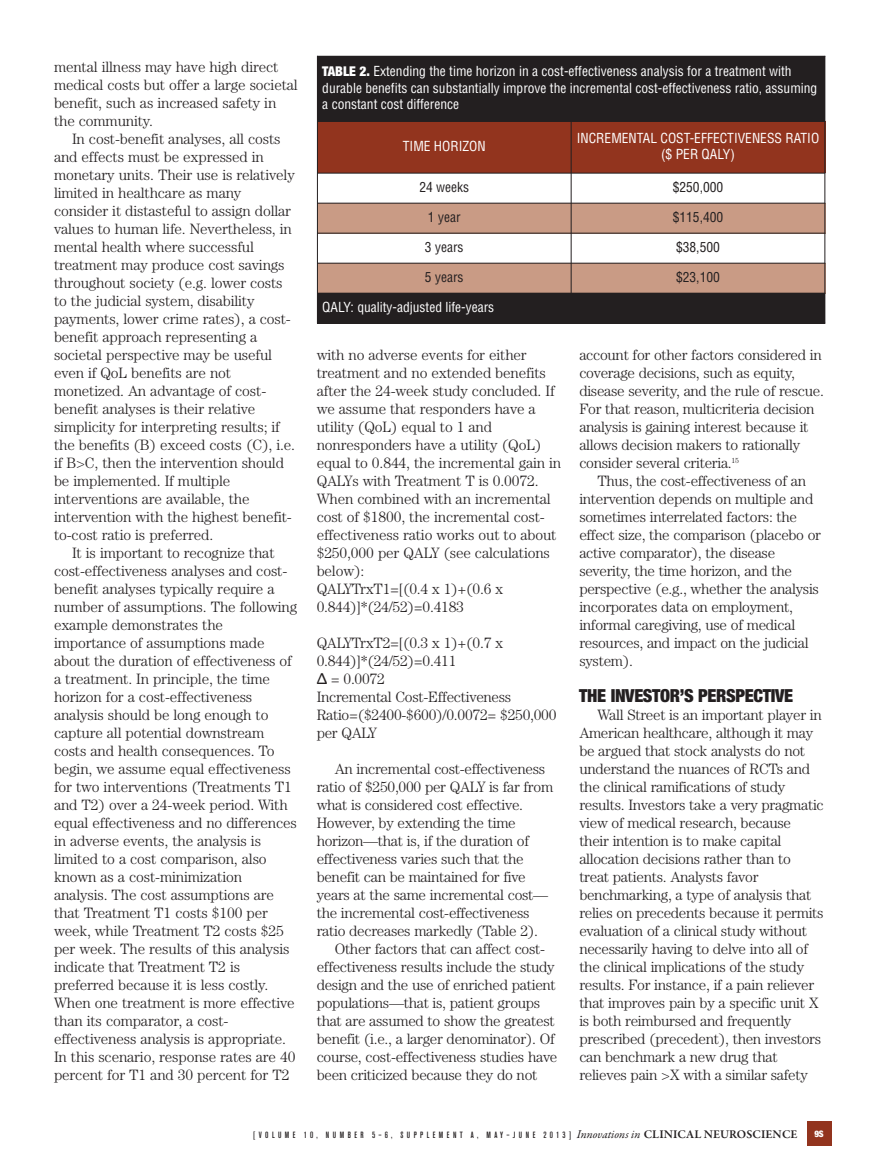
<style>
.page{position:relative;width:878px;height:1175px;background:#fff}
.page>*{position:absolute;margin:0;border:0;box-sizing:border-box;transform-origin:0 0}
.t1{font:900 condensed 18px "Helvetica Neue LT Std";letter-spacing:-.02em;color:#231f20}
.t2{font:300 15px/18px "Century Std";letter-spacing:-.01em;color:#231f20}
.t3{font:condensed 13.5px/16.5px "Helvetica";color:#fff}
.t4{font:condensed 13.5px "Helvetica";color:#231f20}
.t5{font:500 condensed 9px "Akzidenz Grotesk BE";letter-spacing:.39em;color:#231f20}
.t6{font:900 condensed 9px "Helvetica Neue LT Std";color:#fff}
.s1{font-family:"Helvetica Neue LT Std";font-weight:900}
.s2{font-family:"Lucida Grande";font-weight:400}
.s3{font-family:"Garamond Premr Pro";font-weight:400;font-style:italic;font-stretch:normal;font-size:12px}
.s4{font-family:"Garamond Premr Pro";font-weight:600;font-stretch:normal;font-size:12px}
</style>
<div class="page">
<div style="left:806px;top:1121px;width:25px;height:24px;background:#92341e"></div>
<div style="left:317px;top:56px;width:507px;height:65px;background:#231f20"></div>
<div style="left:317px;top:121px;width:254px;height:52px;background:#92341e"></div>
<div style="left:571px;top:121px;width:254px;height:52px;background:#92341e"></div>
<div style="left:317px;top:203px;width:254px;height:30px;background:#c99b85"></div>
<div style="left:571px;top:203px;width:254px;height:30px;background:#c99b85"></div>
<div style="left:317px;top:263px;width:254px;height:30px;background:#c99b85"></div>
<div style="left:571px;top:263px;width:254px;height:30px;background:#c99b85"></div>
<div style="left:317px;top:293px;width:507px;height:30px;background:#231f20"></div>
<hr style="left:317px;top:56px;width:1px;height:267px;background:#231f20">
<hr style="left:570px;top:121px;width:1px;height:172px;background:#231f20">
<hr style="left:824px;top:56px;width:1px;height:267px;background:#231f20">
<hr style="left:317px;top:121px;width:508px;height:1px;background:#231f20">
<hr style="left:317px;top:173px;width:508px;height:1px;background:#231f20">
<hr style="left:317px;top:203px;width:508px;height:1px;background:#231f20">
<hr style="left:317px;top:233px;width:508px;height:1px;background:#231f20">
<hr style="left:317px;top:263px;width:508px;height:1px;background:#231f20">
<hr style="left:317px;top:323px;width:508px;height:1px;background:#231f20">
<p class="t2" style="left:54px;top:59px;width:245px">mental illness may have high direct medical costs but offer a large societal benefit, such as increased safety in the community.</p>
<p class="t2" style="left:54px;top:131px;width:243px;text-indent:18px">In cost-benefit analyses, all costs and effects must be expressed in monetary units. Their use is relatively limited in healthcare as many consider it distasteful to assign dollar values to human life. Nevertheless, in mental health where successful treatment may produce cost savings throughout society (e.g. lower costs to the judicial system, disability payments, lower crime rates), a cost&shy;benefit approach representing a societal perspective may be useful even if QoL benefits are not monetized. An advantage of cost&shy;benefit analyses is their relative simplicity for interpreting results; if the benefits (B) exceed costs (C), i.e. if B&gt;C, then the intervention should be implemented. If multiple interventions are available, the intervention with the highest benefit&shy;to-cost ratio is preferred.</p>
<p class="t2" style="left:54px;top:545px;width:245px;text-indent:18px">It is important to recognize that cost-effectiveness analyses and cost&shy;benefit analyses typically require a number of assumptions. The following example demonstrates the importance of assumptions made about the duration of effectiveness of a treatment. In principle, the time horizon for a cost-effectiveness analysis should be long enough to capture all potential downstream costs and health consequences. To begin, we assume equal effectiveness for two interventions (Treatments T1 and T2) over a 24-week period. With equal effectiveness and no differences in adverse events, the analysis is limited to a cost comparison, also known as a cost-minimization analysis. The cost assumptions are that Treatment T1 costs $100 per week, while Treatment T2 costs $25 per week. The results of this analysis indicate that Treatment T2 is preferred because it is less costly.<br>When one treatment is more effective than its comparator, a cost&shy;effectiveness analysis is appropriate.<br>In this scenario, response rates are 40 percent for T1 and 30 percent for T2</p>
<p class="t3" style="left:322px;top:63px;width:496px"><span class="s1">TABLE 2.</span> Extending the time horizon in a cost-effectiveness analysis for a treatment with durable benefits can substantially improve the incremental cost-effectiveness ratio, assuming a constant cost difference</p>
<p class="t3" style="left:403px;top:138px;width:84px">TIME HORIZON</p>
<p class="t3" style="left:576px;top:130px;width:244px;text-align:center">INCREMENTAL COST-EFFECTIVENESS RATIO ($ PER QALY)</p>
<p class="t4" style="left:419px;top:179px;width:51px">24 weeks</p>
<p class="t4" style="left:672px;top:179px;width:52px">$250,000</p>
<p class="t4" style="left:428px;top:209px;width:34px">1 year</p>
<p class="t4" style="left:672px;top:209px;width:52px">$115,400</p>
<p class="t4" style="left:425px;top:239px;width:40px">3 years</p>
<p class="t4" style="left:676px;top:239px;width:45px">$38,500</p>
<p class="t4" style="left:425px;top:269px;width:40px">5 years</p>
<p class="t4" style="left:676px;top:269px;width:45px">$23,100</p>
<p class="t3" style="left:322px;top:299px;width:173px">QALY: quality-adjusted life-years</p>
<p class="t2" style="left:317px;top:347px;width:246px">with no adverse events for either treatment and no extended benefits after the 24-week study concluded. If we assume that responders have a utility (QoL) equal to 1 and nonresponders have a utility (QoL) equal to 0.844, the incremental gain in<br>QALYs with Treatment T is 0.0072.<br>When combined with an incremental cost of $1800, the incremental cost&shy;effectiveness ratio works out to about $250,000 per QALY (see calculations below):<br>QALYTrxT1=[(0.4 x 1)+(0.6 x<br>0.844)]*(24/52)=0.4183</p>
<p class="t2" style="left:317px;top:635px;width:241px">QALYTrxT2=[(0.3 x 1)+(0.7 x<br>0.844)]*(24/52)=0.411<br><span class="s2">Δ</span> = 0.0072<br>Incremental Cost-Effectiveness<br>Ratio=($2400-$600)/0.0072= $250,000 per QALY</p>
<p class="t2" style="left:317px;top:761px;width:238px;text-indent:18px">An incremental cost-effectiveness ratio of $250,000 per QALY is far from what is considered cost effective.<br>However, by extending the time horizon—that is, if the duration of effectiveness varies such that the benefit can be maintained for five years at the same incremental cost— the incremental cost-effectiveness ratio decreases markedly (Table 2).</p>
<p class="t2" style="left:317px;top:941px;width:242px;text-indent:18px">Other factors that can affect cost&shy;effectiveness results include the study design and the use of enriched patient populations—that is, patient groups that are assumed to show the greatest benefit (i.e., a larger denominator). Of course, cost-effectiveness studies have been criticized because they do not</p>
<p class="t2" style="left:579px;top:347px;width:246px">account for other factors considered in coverage decisions, such as equity, disease severity, and the rule of rescue.<br>For that reason, multicriteria decision analysis is gaining interest because it allows decision makers to rationally consider several criteria.<sup>15</sup></p>
<p class="t2" style="left:579px;top:473px;width:243px;text-indent:18px">Thus, the cost-effectiveness of an intervention depends on multiple and sometimes interrelated factors: the effect size, the comparison (placebo or active comparator), the disease severity, the time horizon, and the perspective (e.g., whether the analysis incorporates data on employment, informal caregiving, use of medical resources, and impact on the judicial system).</p>
<p class="t1" style="left:579px;top:689px;width:215px">THE INVESTOR’S PERSPECTIVE</p>
<p class="t2" style="left:579px;top:707px;width:246px;text-indent:18px">Wall Street is an important player in American healthcare, although it may be argued that stock analysts do not understand the nuances of RCTs and the clinical ramifications of study results. Investors take a very pragmatic view of medical research, because their intention is to make capital allocation decisions rather than to treat patients. Analysts favor benchmarking, a type of analysis that relies on precedents because it permits evaluation of a clinical study without necessarily having to delve into all of the clinical implications of the study results. For instance, if a pain reliever that improves pain by a specific unit X is both reimbursed and frequently prescribed (precedent), then investors can benchmark a new drug that relieves pain &gt;X with a similar safety</p>
<p class="t5" style="left:253px;top:1131px;width:546px">[VOLUME 10, NUMBER 5–6, SUPPLEMENT A, MAY–JUNE 2013] <span class="s3">Innovations in</span><span class="s4">CLINICAL NEUROSCIENCE</span></p>
<p class="t6" style="left:814px;top:1130px;width:11px">9S</p>
</div>
